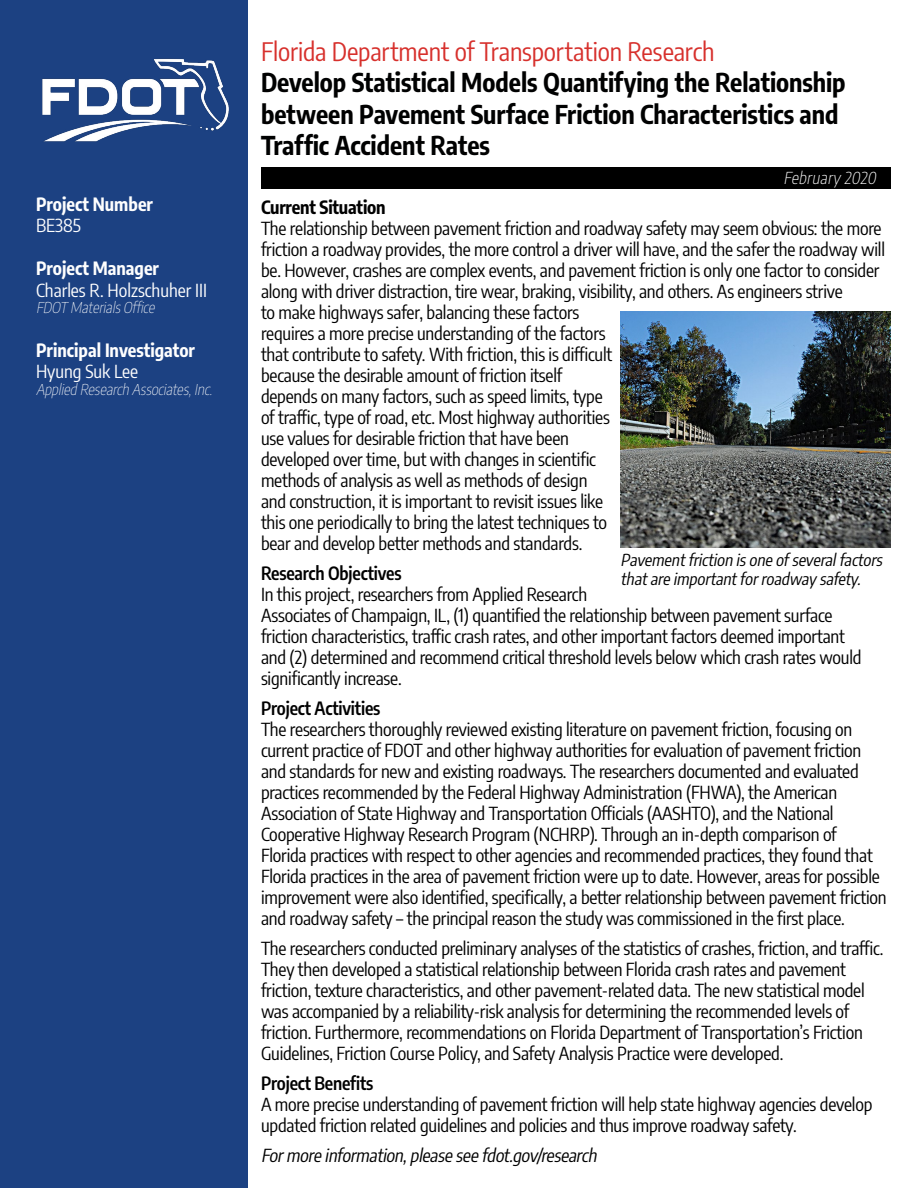
<style>
.page{position:relative;width:918px;height:1188px;background:#fff}
.page>*{position:absolute;margin:0;border:0;box-sizing:border-box;transform-origin:0 0}
.t1{font:700 25.5px/31.5px "Encode Sans Condensed";color:#000101}
.t2{font:25.5px "Encode Sans Condensed";letter-spacing:-.005em;color:#d7302c}
.t3{font:18px/21px "Encode Sans Condensed";letter-spacing:-.01em;color:#000}
.t4{font:600 18px "Encode Sans Condensed";letter-spacing:-.01em;color:#000}
.t5{font:700 18px "Encode Sans Condensed";color:#fefefe}
.t6{font:italic 18px "Encode Sans Condensed";color:#000}
.t7{font:18px "Encode Sans Condensed";color:#fefefe}
.t8{font:700 18px "Encode Sans Condensed";letter-spacing:-.01em;color:#000}
.t9{font:italic 16.5px/19.8px "Encode Sans Condensed";color:#000}
.t10{font:italic 200 16.5px "Encode Sans Condensed";color:#fff}
.t11{font:italic 100 15px "Encode Sans Condensed";color:#fefefe}
</style>
<div class="page">
<div style="left:0;top:0;width:248px;height:1188px;background:#1c4182"></div>
<div style="left:261px;top:168px;width:629px;height:21px;background:#000"></div>
<img style="left:621px;top:311px;width:270px;height:237px">
<img style="left:42px;top:58px;width:187px;height:84px">
<p class="t5" style="left:36px;top:190px;width:119px">Project Number</p>
<p class="t7" style="left:36px;top:213px;width:46px">BE385</p>
<p class="t5" style="left:36px;top:255px;width:125px">Project Manager</p>
<p class="t7" style="left:36px;top:278px;width:173px">Charles R. Holzschuher III</p>
<p class="t11" style="left:36px;top:298px;width:123px">FDOT MaterialsOffice</p>
<p class="t5" style="left:36px;top:336px;width:160px">Principal Investigator</p>
<p class="t7" style="left:36px;top:359px;width:104px">Hyung Suk Lee</p>
<p class="t11" style="left:36px;top:379px;width:181px">Applied Research Associates,Inc.</p>
<p class="t2" style="left:261px;top:33px;width:455px">Florida Department of Transportation Research</p>
<p class="t1" style="left:261px;top:65px;width:586px">Develop Statistical Models Quantifying the Relationship between Pavement Surface Friction Characteristics and<br>Traffic Accident Rates</p>
<p class="t10" style="left:784px;top:167px;width:98px">February 2020</p>
<p class="t8" style="left:261px;top:194px;width:126px">Current Situation</p>
<p class="t3" style="left:261px;top:217px;width:625px">The relationship between pavement friction and roadway safety may seem obvious: the more friction a roadway provides, the more control a driver will have, and the safer the roadway will be. However, crashes are complex events, and pavement friction is only one factor to consider along with driver distraction, tire wear, braking, visibility, and others. As engineers strive<br>to make highways safer, balancing these factors<br>requires a more precise understanding of the factors<br>that contribute to safety. With friction, this is difficult<br>because the desirable amount of friction itself<br>depends on many factors, such as speed limits, type<br>of traffic, type of road, etc. Most highway authorities<br>use values for desirable friction that have been<br>developed over time, but with changes in scientific<br>methods of analysis as well as methods of design<br>and construction, it is important to revisit issues like<br>this one periodically to bring the latest techniques to<br>bear and develop better methods and standards.</p>
<p class="t4" style="left:261px;top:560px;width:142px">Research Objectives</p>
<p class="t3" style="left:261px;top:583px;width:602px">In this project, researchers from Applied Research<br>Associates of Champaign, IL, (1) quantified the relationship between pavement surface friction characteristics, traffic crash rates, and other important factors deemed important and (2) determined and recommend critical threshold levels below which crash rates would significantly increase.</p>
<p class="t4" style="left:261px;top:695px;width:121px">Project Activities</p>
<p class="t3" style="left:261px;top:718px;width:627px">The researchers thoroughly reviewed existing literature on pavement friction, focusing on current practice of FDOT and other highway authorities for evaluation of pavement friction and standards for new and existing roadways. The researchers documented and evaluated practices recommended by the Federal Highway Administration (FHWA), the American Association of State Highway and Transportation Officials (AASHTO), and the National Cooperative Highway Research Program (NCHRP). Through an in-depth comparison of Florida practices with respect to other agencies and recommended practices, they found that Florida practices in the area of pavement friction were up to date. However, areas for possible improvement were also identified, specifically, a better relationship between pavement friction and roadway safety – the principal reason the study was commissioned in the first place.</p>
<p class="t3" style="left:261px;top:937px;width:624px">The researchers conducted preliminary analyses of the statistics of crashes, friction, and traffic.<br>They then developed a statistical relationship between Florida crash rates and pavement friction, texture characteristics, and other pavement-related data. The new statistical model was accompanied by a reliability-risk analysis for determining the recommended levels of friction. Furthermore, recommendations on Florida Department of Transportation’s Friction Guidelines, Friction Course Policy, and Safety Analysis Practice were developed.</p>
<p class="t4" style="left:261px;top:1070px;width:114px">Project Benefits</p>
<p class="t3" style="left:261px;top:1093px;width:613px">A more precise understanding of pavement friction will help state highway agencies develop updated friction related guidelines and policies and thus improve roadway safety.</p>
<p class="t6" style="left:261px;top:1143px;width:341px">Formoreinformation,pleaseseefdot.gov/research</p>
<p class="t9" style="left:621px;top:549px;width:267px">Pavementfriction isone ofseveralfactors thatare importantforroadway safety.</p>
</div>
